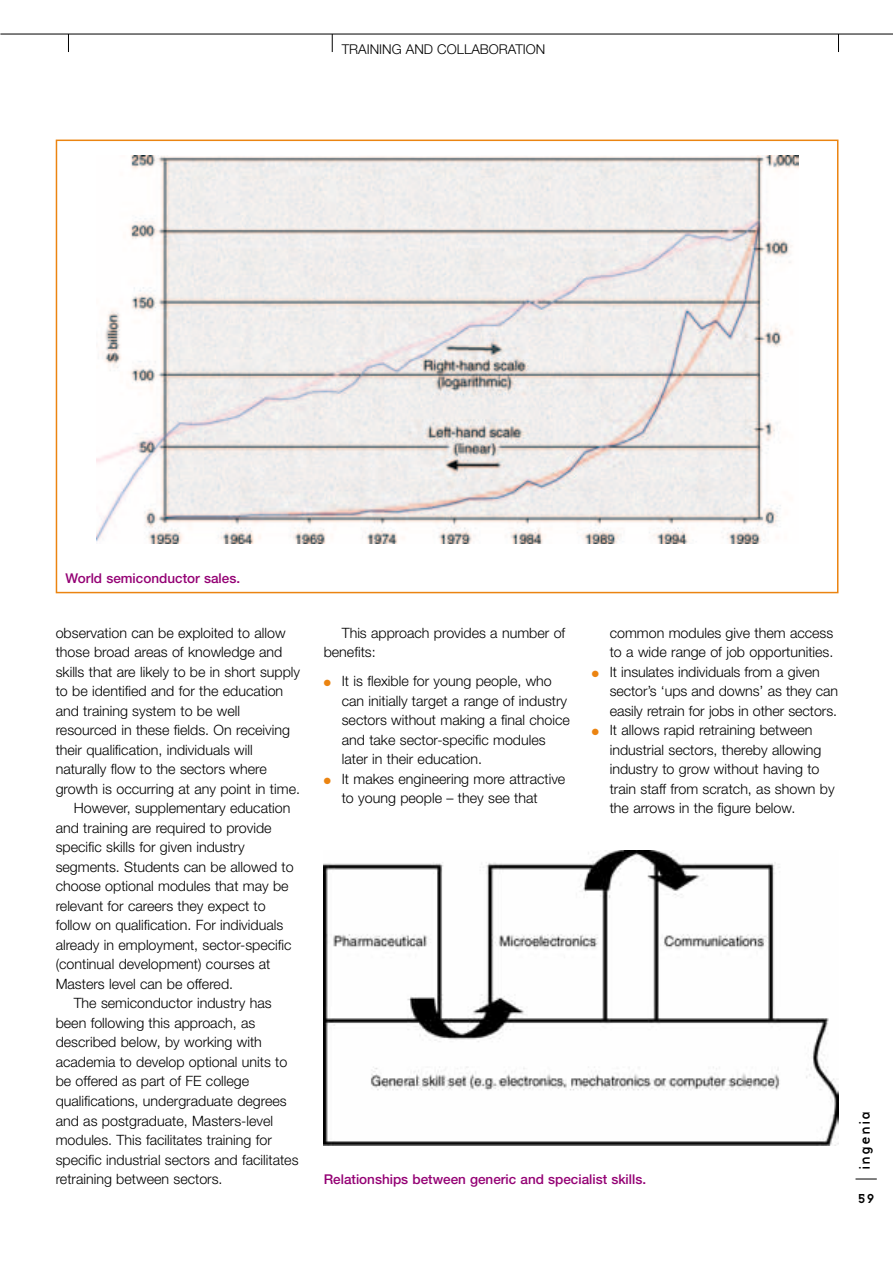
<style>
.page{position:relative;width:893px;height:1262px;background:#fff}
.page>*{position:absolute;margin:0;border:0;box-sizing:border-box;transform-origin:0 0}
.t1{font:300 14.25px/19.5px "Helvetica Neue";color:#000}
.t2{font:500 13.5px "Helvetica Neue";color:#940074}
.t3{font:300 13.5px "Helvetica Neue";color:#000}
.t4{font:13.5px "Base Nine";letter-spacing:.065em;color:#000}
.s1{color:#eb8411}
</style>
<div class="page">
<div style="left:56px;top:140px;width:782px;height:453px;border:2px solid #eb8411"></div>
<hr style="left:0;top:34px;width:892px;height:1px;background:#000">
<svg style="left:855px;top:1178px;width:21px;height:1px"></svg>
<svg style="left:838px;top:35px;width:1px;height:17px"></svg>
<svg style="left:332px;top:34px;width:1px;height:18px"></svg>
<svg style="left:68px;top:35px;width:1px;height:17px"></svg>
<img style="left:96px;top:156px;width:702px;height:387px">
<img style="left:324px;top:850px;width:514px;height:295px">
<p class="t3" style="left:342px;top:44px;width:205px">TRAINING AND COLLABORATION</p>
<p class="t2" style="left:65px;top:573px;width:176px">World semiconductor sales.</p>
<p class="t1" style="left:56px;top:624px;width:231px">observation can be exploited to allow</p>
<p class="t1" style="left:56px;top:644px;width:228px">those broad areas of knowledge and</p>
<p class="t1" style="left:56px;top:663px;width:246px">skills that are likely to be in short supply</p>
<p class="t1" style="left:56px;top:683px;width:229px">to be identified and for the education</p>
<p class="t1" style="left:56px;top:702px;width:186px">and training system to be well</p>
<p class="t1" style="left:56px;top:722px;width:236px">resourced in these fields. On receiving</p>
<p class="t1" style="left:56px;top:741px;width:198px">their qualification, individuals will</p>
<p class="t1" style="left:56px;top:761px;width:212px">naturally flow to the sectors where</p>
<p class="t1" style="left:56px;top:780px;width:246px">growth is occurring at any point in time.</p>
<p class="t1" style="left:74px;top:800px;width:218px">However, supplementary education</p>
<p class="t1" style="left:56px;top:819px;width:217px">and training are required to provide</p>
<p class="t1" style="left:56px;top:839px;width:190px">specific skills for given industry</p>
<p class="t1" style="left:56px;top:858px;width:239px">segments. Students can be allowed to</p>
<p class="t1" style="left:56px;top:878px;width:234px">choose optional modules that may be</p>
<p class="t1" style="left:56px;top:897px;width:211px">relevant for careers they expect to</p>
<p class="t1" style="left:56px;top:917px;width:229px">follow on qualification. For individuals</p>
<p class="t1" style="left:56px;top:936px;width:237px">already in employment, sector-specific</p>
<p class="t1" style="left:56px;top:956px;width:216px">(continual development) courses at</p>
<p class="t1" style="left:56px;top:975px;width:179px">Masters level can be offered.</p>
<p class="t1" style="left:74px;top:995px;width:199px">The semiconductor industry has</p>
<p class="t1" style="left:56px;top:1014px;width:201px">been following this approach, as</p>
<p class="t1" style="left:56px;top:1034px;width:208px">described below, by working with</p>
<p class="t1" style="left:56px;top:1053px;width:233px">academia to develop optional units to</p>
<p class="t1" style="left:56px;top:1073px;width:195px">be offered as part of FE college</p>
<p class="t1" style="left:56px;top:1092px;width:232px">qualifications, undergraduate degrees</p>
<p class="t1" style="left:56px;top:1112px;width:219px">and as postgraduate, Masters-level</p>
<p class="t1" style="left:56px;top:1131px;width:218px">modules. This facilitates training for</p>
<p class="t1" style="left:56px;top:1151px;width:244px">specific industrial sectors and facilitates</p>
<p class="t1" style="left:56px;top:1170px;width:168px">retraining between sectors.</p>
<p class="t1" style="left:324px;top:624px;width:243px;text-indent:18px">This approach provides a number of benefits:</p>
<p class="t1" style="left:342px;top:673px;width:230px;text-indent:-18px"><span class="s1">●</span> It is flexible for young people, who can initially target a range of industry sectors without making a final choice and take sector-specific modules later in their education.</p>
<p class="t1" style="left:342px;top:770px;width:225px;text-indent:-18px"><span class="s1">●</span> It makes engineering more attractive to young people – they see that</p>
<p class="t1" style="left:609px;top:624px;width:225px">common modules give them access to a wide range of job opportunities.</p>
<p class="t1" style="left:609px;top:663px;width:230px;text-indent:-18px"><span class="s1">●</span> It insulates individuals from a given sector’s ‘ups and downs’ as they can easily retrain for jobs in other sectors.</p>
<p class="t1" style="left:609px;top:721px;width:226px;text-indent:-18px"><span class="s1">●</span> It allows rapid retraining between industrial sectors, thereby allowing industry to grow without having to train staff from scratch, as shown by the arrows in the figure below.</p>
<p class="t2" style="left:324px;top:1174px;width:324px">Relationships between generic and specialist skills.</p>
<p class="t4" style="left:859px;top:1170px;width:61px;rotate:-90deg">ingenia</p>
<p class="t4" style="left:857px;top:1192px;width:19px">59</p>
</div>
